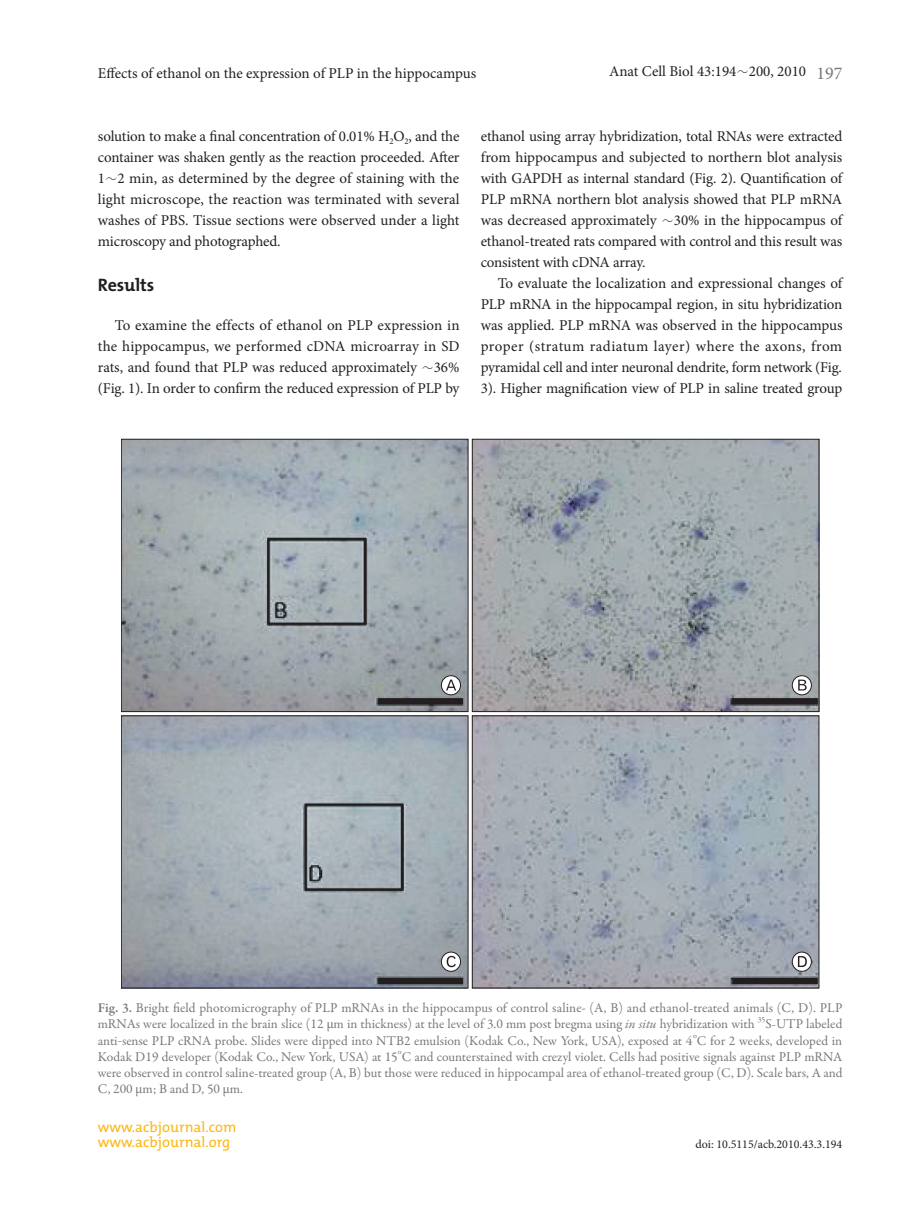
<style>
.page{position:relative;width:919px;height:1217px;background:#fff}
.page>*{position:absolute;margin:0;border:0;box-sizing:border-box;transform-origin:0 0}
.대제목{font:700 18px "The Mix";letter-spacing:-.01em;color:#231f20}
.본문{font:15px/21px "Minion Pro";letter-spacing:-.01em;color:#231f20;text-align:justify}
.t1{font:14.7px/15px "The Mix";color:#fcb814}
.캡션{font:13.5px/16.2px "Garamond Premr Pro";color:#76787b}
.t2{font:12px "Minion Pro";color:#231f20}
.캡션-2{font:7.8px "Garamond Premr Pro";color:#76787b}
.s1{font-family:"YDIY Mj O310"}
.s2{font-size:18px;color:#76787b}
.s3{font-weight:600}
.s4{font-family:"Garamond"}
.s5{font-family:"Minion Pro"}
.s6{font-style:italic}
</style>
<div class="page">
<svg style="left:121px;top:439px;width:698px;height:548px;background:#9fa6ad"></svg>
<svg style="left:441px;top:675px;width:19px;height:19px"></svg>
<div style="left:441px;top:675px;width:19px;height:20px;border:1px solid #231f20;border-radius:50%"></div>
<svg style="left:446px;top:679px;width:10px;height:11px"></svg>
<svg style="left:792px;top:675px;width:19px;height:19px"></svg>
<div style="left:792px;top:675px;width:19px;height:20px;border:1px solid #231f20;border-radius:50%"></div>
<svg style="left:798px;top:679px;width:8px;height:11px"></svg>
<svg style="left:441px;top:951px;width:19px;height:20px"></svg>
<div style="left:441px;top:951px;width:19px;height:20px;border:1px solid #231f20;border-radius:50%"></div>
<svg style="left:446px;top:955px;width:10px;height:11px"></svg>
<svg style="left:792px;top:951px;width:19px;height:20px"></svg>
<div style="left:792px;top:951px;width:19px;height:20px;border:1px solid #231f20;border-radius:50%"></div>
<svg style="left:797px;top:955px;width:9px;height:11px"></svg>
<svg style="left:266px;top:536px;width:138px;height:355px;background:#a2abb1"></svg>
<p class="본문" style="left:98px;top:63px;width:380px">Effects of ethanol on the expression of PLP in the hippocampus</p>
<p class="본문" style="left:609px;top:61px;width:235px">Anat Cell Biol 43:194<span class="s1">~</span>200, 2010 <span class="s2">197</span></p>
<p class="본문" style="left:98px;top:126px;width:363px">solution to make a final concentration of 0.01% H<sub>2</sub>O<sub>2</sub>, and the container was shaken gently as the reaction proceeded. After 1<span class="s1">~</span>2 min, as determined by the degree of staining with the light microscope, the reaction was terminated with several washes of PBS. Tissue sections were observed under a light microscopy and photographed.</p>
<p class="대제목" style="left:98px;top:269px;width:58px">Results</p>
<p class="본문" style="left:98px;top:315px;width:363px;text-indent:17px">To examine the effects of ethanol on PLP expression in the hippocampus, we performed cDNA microarray in SD rats, and found that PLP was reduced approximately <span class="s1">~</span>36% (Fig. 1). In order to confirm the reduced expression of PLP by</p>
<p class="본문" style="left:480px;top:126px;width:363px">ethanol using array hybridization, total RNAs were extracted from hippocampus and subjected to northern blot analysis with GAPDH as internal standard (Fig. 2). Quantification of PLP mRNA northern blot analysis showed that PLP mRNA was decreased approximately <span class="s1">~</span>30% in the hippocampus of ethanol-treated rats compared with control and this result was consistent with cDNA array.</p>
<p class="본문" style="left:480px;top:273px;width:363px;text-indent:17px">To evaluate the localization and expressional changes of PLP mRNA in the hippocampal region, in situ hybridization was applied. PLP mRNA was observed in the hippocampus proper (stratum radiatum layer) where the axons, from pyramidal cell and inter neuronal dendrite, form network (Fig.<br>3). Higher magnification view of PLP in saline treated group</p>
<p class="캡션" style="left:98px;top:999px;width:746px"><span class="s3">Fig. 3.</span> Bright field photomicrography of PLP mRNAs in the hippocampus of control saline- (A, B) and ethanol<span class="s4">-</span>treated animals (C, D). PLP mRNAs were localized in the brain slice (12 <span class="s5">μ</span>m in thickness) at the level of 3.0 mm post bregma using <span class="s6">in situ</span> hybridization with</p>
<p class="캡션-2" style="left:757px;top:1014px;width:9px">35</p>
<p class="캡션" style="left:98px;top:1016px;width:746px;text-align:right">S<span class="s4">-</span>UTP labeled<br>anti<span class="s4">-</span>sense PLP cRNA probe. Slides were dipped into NTB2 emulsion (Kodak Co., New York, USA), exposed at 4 C for 2 weeks, developed in</p>
<p class="캡션-2" style="left:693px;top:1030px;width:5px">o</p>
<p class="캡션" style="left:98px;top:1048px;width:746px">Kodak D19 developer (Kodak Co., New York, USA) at 15 C and counterstained with crezyl violet. Cells had positive signals against PLP mRNA</p>
<p class="캡션-2" style="left:398px;top:1047px;width:5px">o</p>
<p class="캡션" style="left:98px;top:1064px;width:746px">were observed in control saline<span class="s4">-</span>treated group (A, B) but those were reduced in hippocampal area of ethanol<span class="s4">-</span>treated group (C, D). Scale bars, A and<br>C, 200 <span class="s5">μ</span>m; B and D, 50 <span class="s5">μ</span>m.</p>
<p class="t1" style="left:98px;top:1119px;width:140px">www.acbjournal.com www.acbjournal.org</p>
<p class="t2" style="left:695px;top:1135px;width:148px">doi: 10.5115/acb.2010.43.3.194</p>
</div>
